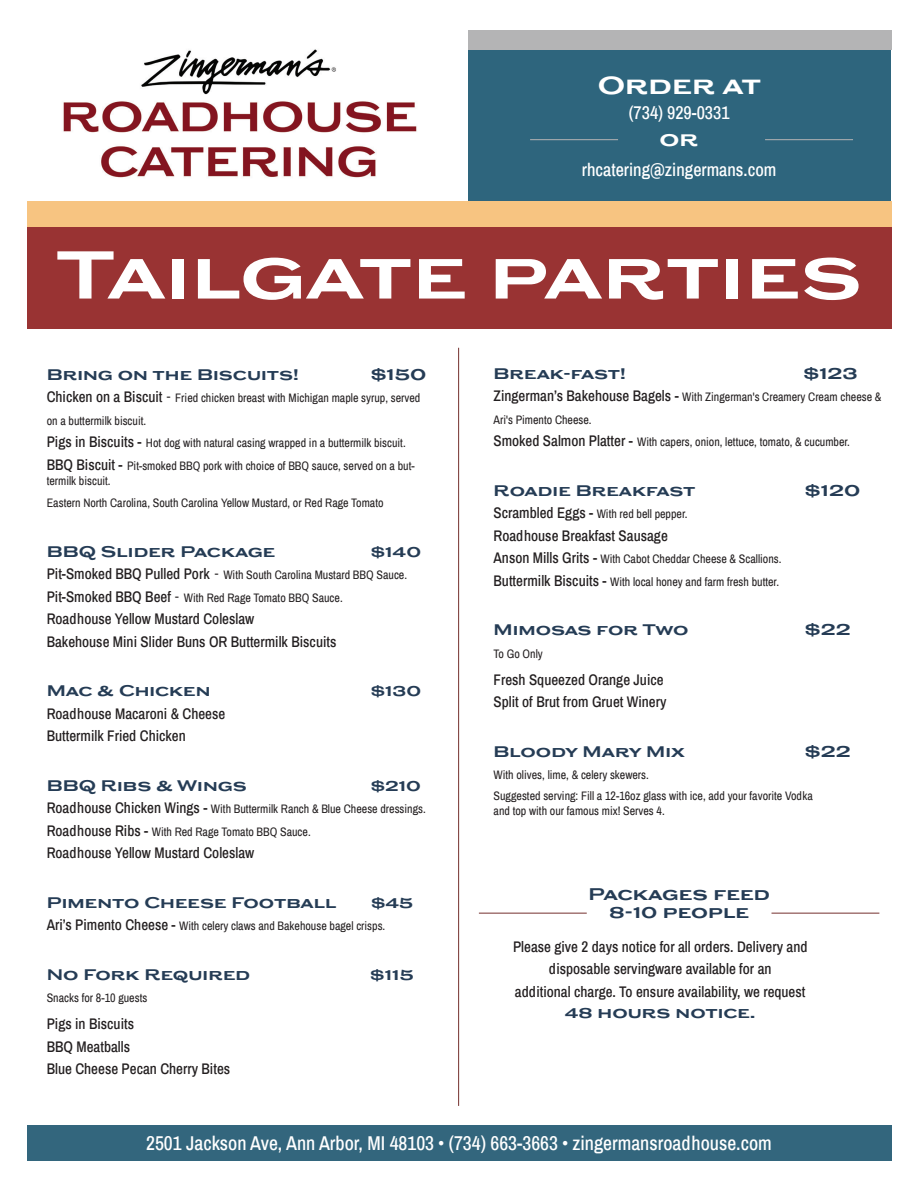
<style>
.page{position:relative;width:918px;height:1188px;background:#fff}
.page>*{position:absolute;margin:0;border:0;box-sizing:border-box;transform-origin:0 0}
.t1{font:700 66px "Wedding Gothic ATF";color:#fff}
.t2{font:700 24px "Wedding Gothic ATF";color:#fff}
.t3{font:500 19.5px "Archivo Narrow";color:#fff}
.t4{font:700 19.5px "Wedding Gothic ATF";color:#fff}
.t5{font:500 18px "Archivo Narrow";color:#fff}
.t6{font:700 16.5px/18px "Wedding Gothic ATF";color:#253c55;text-align:center}
.t7{font:500 15px/22.5px "Archivo Narrow";color:#231f20}
.t8{font:700 15px "Wedding Gothic ATF";color:#253c55}
.t9{font:12px/22.5px "Archivo Narrow";color:#231f20}
.s1{font-weight:500;font-size:15px}
.s2{font-family:"Futura";font-size:15px}
.s3{font-family:"Wedding Gothic ATF";font-weight:700;color:#253c55}
</style>
<div class="page">
<div style="left:27px;top:201px;width:864px;height:128px;background:#933"></div>
<div style="left:27px;top:201px;width:864px;height:26px;background:#f7c481"></div>
<div style="left:468px;top:31px;width:423px;height:170px;background:#2e657d"></div>
<div style="left:468px;top:31px;width:423px;height:19px;background:#b4b4b5"></div>
<div style="left:27px;top:1125px;width:864px;height:36px;background:#33667d"></div>
<img style="left:63px;top:49px;width:354px;height:129px">
<hr style="left:772px;top:913px;width:107px;height:1px;background:#75302e">
<hr style="left:458px;top:348px;width:1px;height:758px;background:#75302e">
<hr style="left:479px;top:913px;width:108px;height:1px;background:#75302e">
<hr style="left:765px;top:139px;width:88px;height:1px;background:#b5b4b5">
<hr style="left:530px;top:139px;width:88px;height:1px;background:#b5b4b5">
<p class="t2" style="left:598px;top:69px;width:165px">Order at</p>
<p class="t5" style="left:629px;top:100px;width:102px">(734) 929-0331</p>
<p class="t4" style="left:660px;top:126px;width:41px">or</p>
<p class="t5" style="left:582px;top:157px;width:196px">rhcatering@zingermans.com</p>
<p class="t1" style="left:56px;top:230px;width:808px">Tailgate parties</p>
<p class="t8" style="left:47px;top:364px;width:254px">Bring on the Biscuits!</p>
<p class="t6" style="left:371px;top:364px;width:57px">$150</p>
<p class="t9" style="left:47px;top:387px;width:375px"><span class="s1">Chicken on a Biscuit</span> <span class="s2">-</span> Fried chicken breast with Michigan maple syrup, served on a buttermilk biscuit.<br><span class="s1">Pigs in Biscuits -</span> Hot dog with natural casing wrapped in a buttermilk biscuit.<br><span class="s1">BBQ Biscuit -</span> Pit-smoked BBQ pork with choice of BBQ sauce, served on a but-</p>
<p class="t9" style="left:47px;top:469px;width:338px">termilk biscuit.<br>Eastern North Carolina, South Carolina Yellow Mustard, or Red Rage Tomato</p>
<p class="t8" style="left:47px;top:541px;width:230px">BBQ Slider Package</p>
<p class="t8" style="left:371px;top:541px;width:52px">$140</p>
<p class="t9" style="left:47px;top:564px;width:362px"><span class="s1">Pit-Smoked BBQ Pulled Pork</span> <span class="s2">-</span> With South Carolina Mustard BBQ Sauce.<br><span class="s1">Pit-Smoked BBQ Beef</span> <span class="s2">-</span> With Red Rage Tomato BBQ Sauce.</p>
<p class="t7" style="left:47px;top:607px;width:209px">Roadhouse Yellow Mustard Coleslaw</p>
<p class="t7" style="left:47px;top:630px;width:291px">Bakehouse Mini Slider Buns OR Buttermilk Biscuits</p>
<p class="t8" style="left:47px;top:681px;width:165px">Mac &amp; Chicken</p>
<p class="t8" style="left:371px;top:681px;width:52px">$130</p>
<p class="t7" style="left:47px;top:702px;width:180px">Roadhouse Macaroni &amp; Cheese<br>Buttermilk Fried Chicken</p>
<p class="t8" style="left:47px;top:775px;width:202px">BBQ Ribs &amp; Wings</p>
<p class="t8" style="left:371px;top:775px;width:52px">$210</p>
<p class="t9" style="left:47px;top:798px;width:381px"><span class="s1">Roadhouse Chicken Wings -</span> With Buttermilk Ranch &amp; Blue Cheese dressings.</p>
<p class="t9" style="left:47px;top:820px;width:266px"><span class="s1">Roadhouse Ribs -</span> With Red Rage Tomato BBQ Sauce.</p>
<p class="t7" style="left:47px;top:841px;width:209px">Roadhouse Yellow Mustard Coleslaw</p>
<p class="t8" style="left:47px;top:892px;width:291px">Pimento Cheese Football</p>
<p class="t8" style="left:371px;top:892px;width:44px">$45</p>
<p class="t9" style="left:47px;top:915px;width:340px"><span class="s1">Ari’s Pimento Cheese -</span> With celery claws and Bakehouse bagel crisps.</p>
<p class="t8" style="left:47px;top:964px;width:205px">No Fork Required</p>
<p class="t8" style="left:370px;top:964px;width:45px">$115</p>
<p class="t9" style="left:47px;top:987px;width:102px">Snacks for 8-10 guests</p>
<p class="t7" style="left:47px;top:1012px;width:89px">Pigs in Biscuits</p>
<p class="t7" style="left:47px;top:1035px;width:85px">BBQ Meatballs</p>
<p class="t7" style="left:47px;top:1057px;width:185px">Blue Cheese Pecan Cherry Bites</p>
<p class="t8" style="left:494px;top:363px;width:134px">Break-fast!</p>
<p class="t6" style="left:804px;top:363px;width:56px">$123</p>
<p class="t9" style="left:494px;top:386px;width:389px"><span class="s1">Zingerman’s Bakehouse Bagels -</span> With Zingerman's Creamery Cream cheese &amp;<br>Ari's Pimento Cheese.<br><span class="s1">Smoked Salmon Platter -</span> With capers, onion, lettuce, tomato, &amp; cucumber.</p>
<p class="t8" style="left:494px;top:480px;width:203px">Roadie Breakfast</p>
<p class="t6" style="left:805px;top:480px;width:57px">$120</p>
<p class="t9" style="left:494px;top:503px;width:195px"><span class="s1">Scrambled Eggs -</span> With red bell pepper.</p>
<p class="t7" style="left:494px;top:524px;width:176px">Roadhouse Breakfast Sausage</p>
<p class="t9" style="left:494px;top:548px;width:290px"><span class="s1">Anson Mills Grits -</span> With Cabot Cheddar Cheese &amp; Scallions.</p>
<p class="t9" style="left:494px;top:570px;width:287px"><span class="s1">Buttermilk Biscuits -</span> With local honey and farm fresh butter.</p>
<p class="t8" style="left:494px;top:620px;width:197px">Mimosas for Two</p>
<p class="t6" style="left:805px;top:620px;width:48px">$22</p>
<p class="t9" style="left:494px;top:642px;width:51px">To Go Only</p>
<p class="t7" style="left:494px;top:668px;width:174px">Fresh Squeezed Orange Juice<br>Split of Brut from Gruet Winery</p>
<p class="t8" style="left:494px;top:741px;width:193px">Bloody Mary Mix</p>
<p class="t6" style="left:805px;top:741px;width:48px">$22</p>
<p class="t9" style="left:494px;top:764px;width:321px;line-height:21px">With olives, lime, &amp; celery skewers.<br>Suggested serving: Fill a 12-16oz glass with ice, add your favorite Vodka</p>
<p class="t9" style="left:494px;top:800px;width:173px">and top with our famous mix! Serves 4.</p>
<p class="t6" style="left:588px;top:885px;width:183px">Packages feed<br>8-10 people</p>
<p class="t7" style="left:513px;top:935px;width:296px;text-align:center">Please give 2 days notice for all orders. Delivery and disposable servingware available for an</p>
<p class="t7" style="left:515px;top:981px;width:292px;line-height:21px;text-align:center">additional charge. To ensure availability, we request<br><span class="s3">48 hours notice.</span></p>
<p class="t3" style="left:146px;top:1130px;width:627px">2501 Jackson Ave, Ann Arbor, MI 48103 • (734) 663-3663 • zingermansroadhouse.com</p>
</div>
